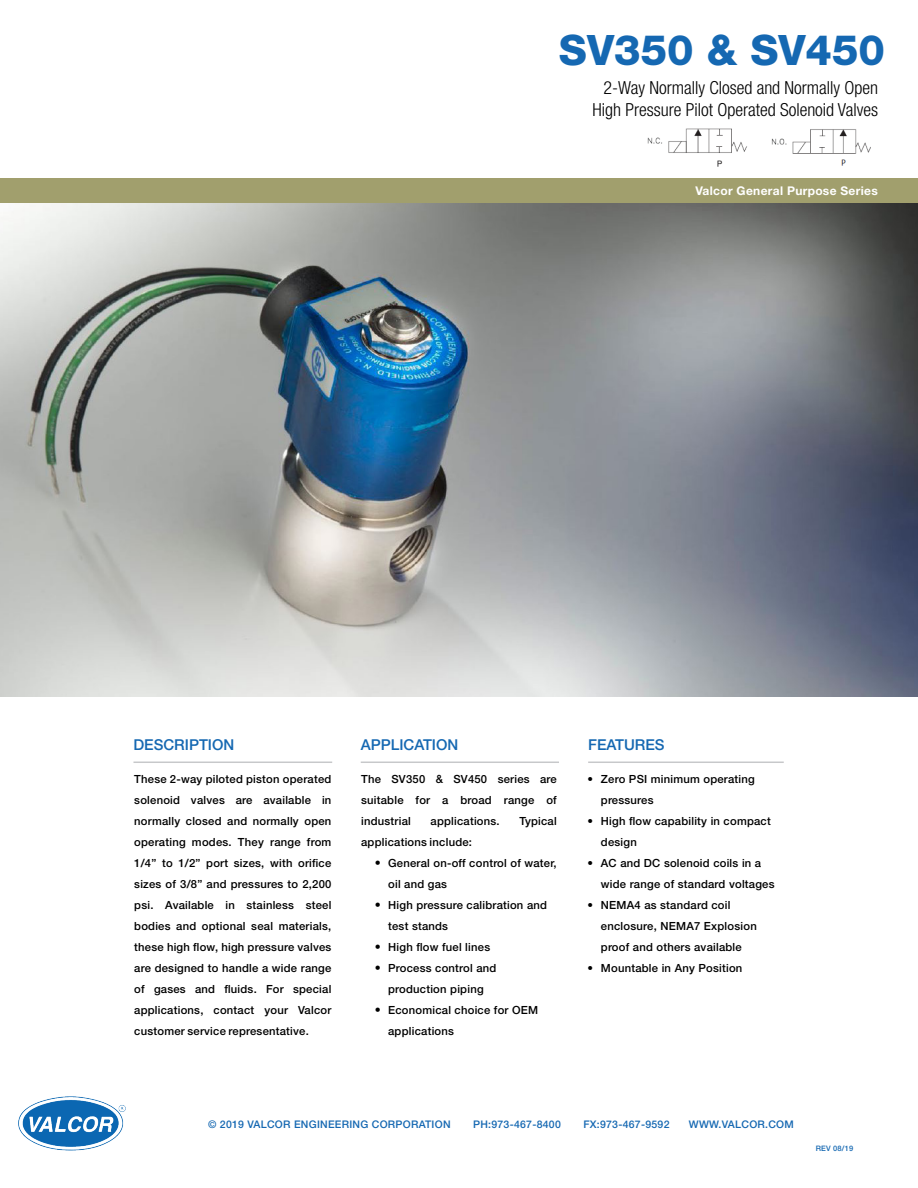
<style>
.page{position:relative;width:918px;height:1188px;background:#fff}
.page>*{position:absolute;margin:0;border:0;box-sizing:border-box;transform-origin:0 0}
.Main_Head{font:800 42px "Helvetica Neue LT Std";color:#1568b2}
.Subheading{font:300 condensed 18px "Helvetica Neue LT Std";color:#000}
.Desc_Feat_App_HEADER{font:500 15px "Helvetica Neue LT Std";color:#1568b2}
.Tan_Header_TEXT{font:700 12px "Helvetica Neue LT Std";letter-spacing:.025em;color:#fff}
.Paragraph_Style_3{font:500 11.25px/21px "Helvetica Neue LT Std";letter-spacing:.02em;color:#000}
.Footer_TEXT{font:500 10.5px "Helvetica Neue LT Std";letter-spacing:.025em;color:#1568b2}
.Footer_TEXT-2{font:500 7.5px "Helvetica Neue LT Std";letter-spacing:.025em;color:#1568b2}
.s1{font-size:12px}
</style>
<div class="page">
<div style="left:0;top:178px;width:918px;height:25px;background:#a19f6d"></div>
<img style="left:18px;top:1096px;width:108px;height:55px">
<img style="left:0;top:203px;width:918px;height:494px">
<img style="left:647px;top:128px;width:224px;height:39px">
<hr style="left:133px;top:762px;width:199px;height:1px;background:#c7c8ca">
<hr style="left:361px;top:762px;width:198px;height:1px;background:#c7c8ca">
<hr style="left:588px;top:762px;width:196px;height:1px;background:#c7c8ca">
<h1 class="Main_Head" style="left:559px;top:25px;width:328px">SV350 &amp; SV450</h1>
<h2 class="Subheading" style="left:603px;top:78px;width:276px">2-Way Normally Closed and Normally Open</h2>
<h2 class="Subheading" style="left:593px;top:99px;width:287px">High Pressure Pilot Operated Solenoid Valves</h2>
<p class="Tan_Header_TEXT" style="left:695px;top:183px;width:184px">Valcor General Purpose Series</p>
<h3 class="Desc_Feat_App_HEADER" style="left:133px;top:736px;width:102px">DESCRIPTION</h3>
<h3 class="Desc_Feat_App_HEADER" style="left:361px;top:736px;width:99px">APPLICATION</h3>
<h3 class="Desc_Feat_App_HEADER" style="left:588px;top:736px;width:78px">FEATURES</h3>
<p class="Paragraph_Style_3" style="left:361px;top:769px;width:197px;text-align:justify">The SV350 &amp; SV450 series are suitable for a broad range of industrial</p>
<p class="Paragraph_Style_3" style="left:601px;top:769px;width:156px;text-indent:-14px">• Zero PSI minimum operating pressures</p>
<p class="Paragraph_Style_3" style="left:601px;top:811px;width:171px;text-indent:-14px">• High flow capability in compact design</p>
<p class="Paragraph_Style_3" style="left:601px;top:853px;width:175px;text-indent:-14px">• AC and DC solenoid coils in a wide range of standard voltages</p>
<p class="Paragraph_Style_3" style="left:601px;top:895px;width:157px;text-indent:-14px">• NEMA4 as standard coil enclosure, NEMA7 Explosion proof and others available</p>
<p class="Paragraph_Style_3" style="left:587px;top:958px;width:156px">• Mountable in Any Position</p>
<p class="Paragraph_Style_3" style="left:134px;top:769px;width:199px;text-align:justify">These 2-way piloted piston operated solenoid valves are available in normally closed and normally open operating modes. They range from 1/4” to 1/2” port sizes, with orifice sizes of 3/8” and pressures to 2,200 psi. Available in stainless steel bodies and optional seal materials, these high flow, high pressure valves are designed to handle a wide range of gases and fluids. For special applications, contact your Valcor customer service representative.</p>
<p class="Paragraph_Style_3" style="left:431px;top:811px;width:71px">applications.</p>
<p class="Paragraph_Style_3" style="left:519px;top:811px;width:39px">Typical</p>
<p class="Paragraph_Style_3" style="left:361px;top:832px;width:112px">applications include:</p>
<p class="Paragraph_Style_3" style="left:388px;top:853px;width:170px;text-indent:-14px"><span class="s1">•</span> General on-off control of water, oil and gas</p>
<p class="Paragraph_Style_3" style="left:388px;top:895px;width:160px;text-indent:-14px"><span class="s1">•</span> High pressure calibration and test stands</p>
<p class="Paragraph_Style_3" style="left:375px;top:937px;width:117px"><span class="s1">•</span> High flow fuel lines</p>
<p class="Paragraph_Style_3" style="left:375px;top:958px;width:123px;text-align:center"><span class="s1">•</span> Process control and production piping</p>
<p class="Paragraph_Style_3" style="left:388px;top:1000px;width:152px;text-indent:-14px"><span class="s1">•</span> Economical choice for OEM applications</p>
<p class="Footer_TEXT" style="left:208px;top:1118px;width:244px">© 2019 VALCOR ENGINEERING CORPORATION</p>
<p class="Footer_TEXT" style="left:473px;top:1118px;width:89px">PH:973-467-8400</p>
<p class="Footer_TEXT" style="left:583px;top:1118px;width:88px">FX:973-467-9592</p>
<p class="Footer_TEXT" style="left:689px;top:1118px;width:106px">WWW.VALCOR.COM</p>
<p class="Footer_TEXT-2" style="left:816px;top:1144px;width:39px">REV 08/19</p>
</div>
